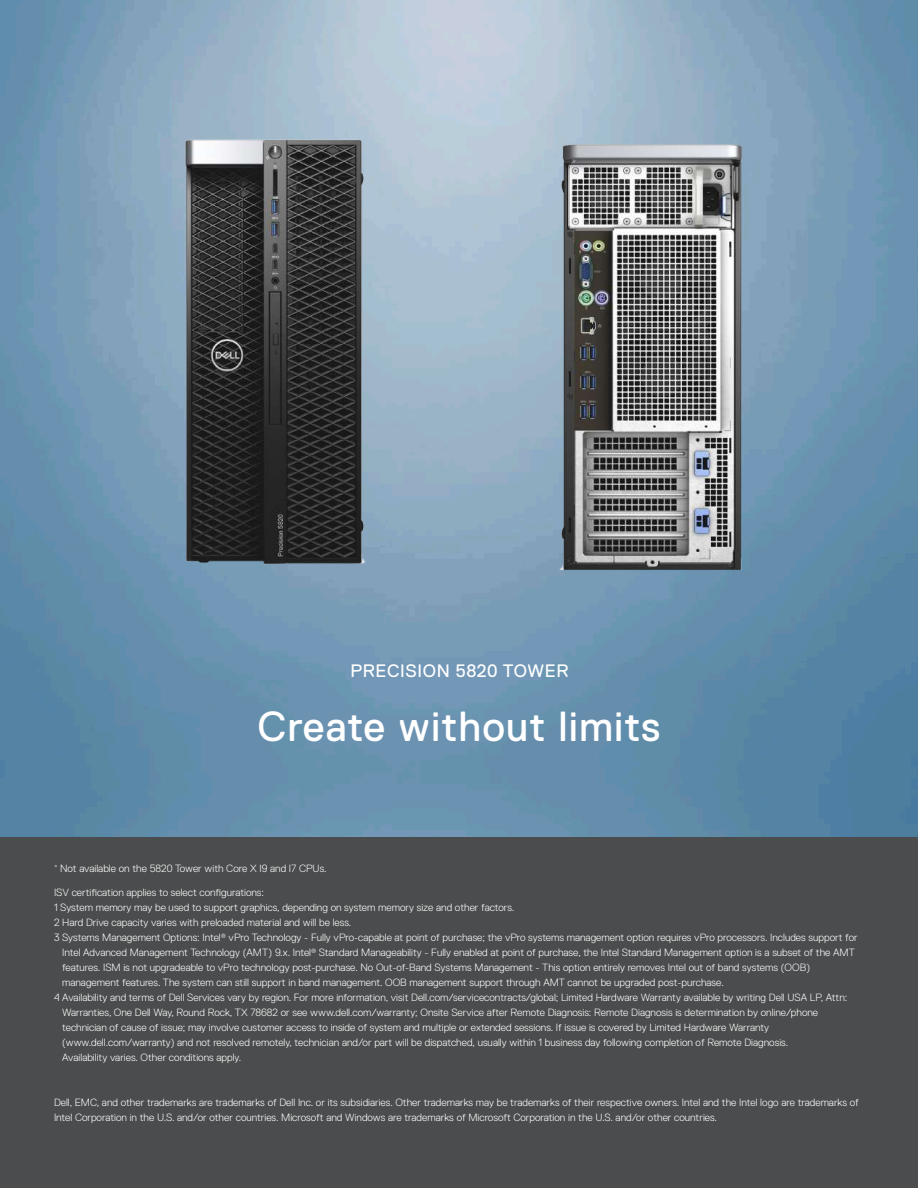
<style>
.page{position:relative;width:918px;height:1188px;background:#fff}
.page>*{position:absolute;margin:0;border:0;box-sizing:border-box;transform-origin:0 0}
.t1{font:42px "Dell Replica";letter-spacing:.025em;color:#fff}
.t2{font:18px "Dell Replica";letter-spacing:.035em;color:#fff}
.t3{font:300 10.5px/15px "Dell Replica";color:#fff}
</style>
<div class="page">
<div style="left:0;top:837px;width:918px;height:351px;background:#4b4c4d"></div>
<img style="left:0;top:0;width:918px;height:837px">
<img style="left:171px;top:124px;width:213px;height:472px">
<img style="left:551px;top:136px;width:204px;height:446px">
<h2 class="t2" style="left:351px;top:661px;width:220px">PRECISION 5820 TOWER</h2>
<h1 class="t1" style="left:258px;top:703px;width:404px">Create without limits</h1>
<p class="t3" style="left:54px;top:861px;width:274px"><sup>*</sup> Not available on the 5820 Tower with Core X I9 and I7 CPUs.</p>
<p class="t3" style="left:54px;top:885px;width:211px">ISV certification applies to select configurations:</p>
<p class="t3" style="left:54px;top:900px;width:462px">1 System memory may be used to support graphics, depending on system memory size and other factors.</p>
<p class="t3" style="left:54px;top:915px;width:299px">2 Hard Drive capacity varies with preloaded material and will be less.</p>
<p class="t3" style="left:54px;top:930px;width:805px">3 Systems Management Options: Intel<sup>®</sup> vPro Technology - Fully vPro-capable at point of purchase; the vPro systems management option requires vPro processors. Includes support for</p>
<p class="t3" style="left:62px;top:945px;width:794px">Intel Advanced Management Technology (AMT) 9.x. Intel<sup>®</sup> Standard Manageability - Fully enabled at point of purchase, the Intel Standard Management option is a subset of the AMT</p>
<p class="t3" style="left:62px;top:960px;width:749px">features. ISM is not upgradeable to vPro technology post-purchase. No Out-of-Band Systems Management - This option entirely removes Intel out of band systems (OOB)</p>
<p class="t3" style="left:62px;top:975px;width:663px">management features. The system can still support in band management. OOB management support through AMT cannot be upgraded post-purchase.</p>
<p class="t3" style="left:54px;top:990px;width:795px">4 Availability and terms of Dell Services vary by region. For more information, visit Dell.com/servicecontracts/global; Limited Hardware Warranty available by writing Dell USA LP, Attn:</p>
<p class="t3" style="left:62px;top:1005px;width:757px">Warranties, One Dell Way, Round Rock, TX 78682 or see www.dell.com/warranty; Onsite Service after Remote Diagnosis: Remote Diagnosis is determination by online/phone</p>
<p class="t3" style="left:62px;top:1020px;width:708px">technician of cause of issue; may involve customer access to inside of system and multiple or extended sessions. If issue is covered by Limited Hardware Warranty</p>
<p class="t3" style="left:62px;top:1035px;width:728px">(www.dell.com/warranty) and not resolved remotely, technician and/or part will be dispatched, usually within 1 business day following completion of Remote Diagnosis.</p>
<p class="t3" style="left:62px;top:1050px;width:181px">Availability varies. Other conditions apply.</p>
<p class="t3" style="left:54px;top:1095px;width:806px">Dell, EMC, and other trademarks are trademarks of Dell Inc. or its subsidiaries. Other trademarks may be trademarks of their respective owners. Intel and the Intel logo are trademarks of<br>Intel Corporation in the U.S. and/or other countries. Microsoft and Windows are trademarks of Microsoft Corporation in the U.S. and/or other countries.</p>
</div>
